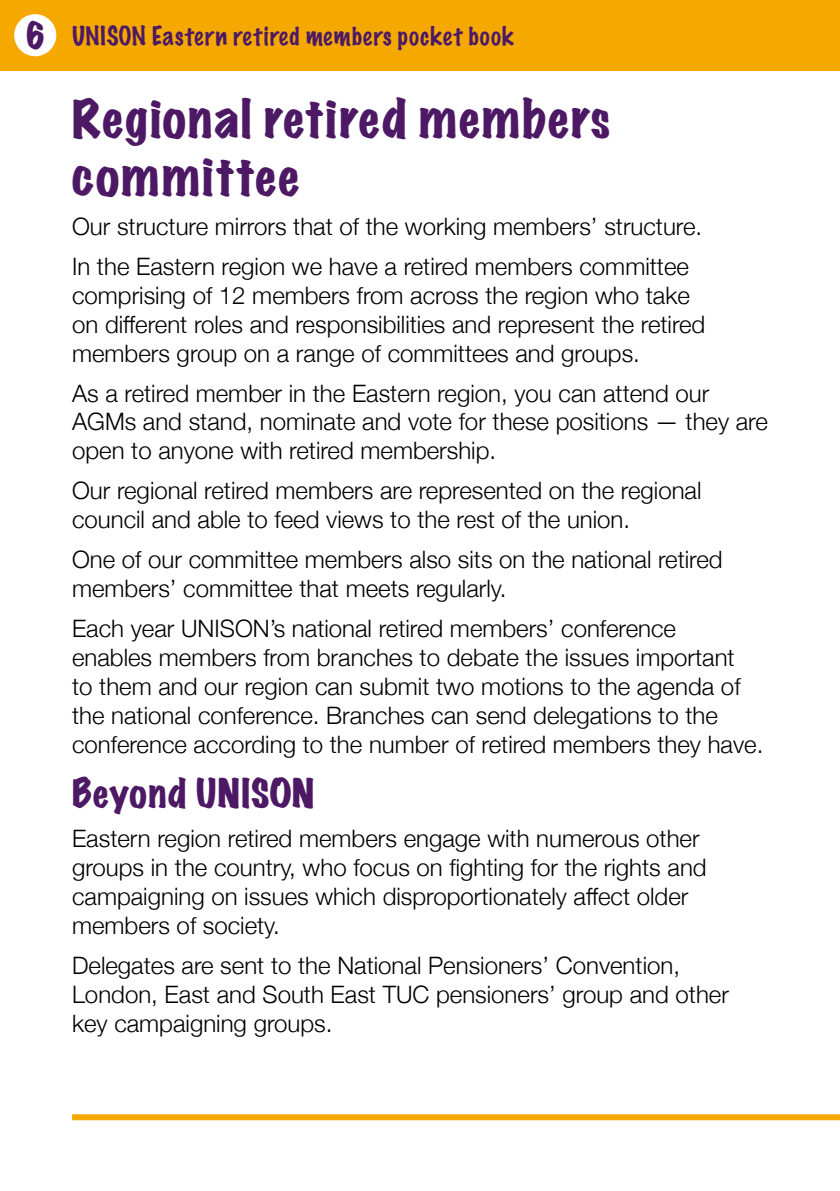
<style>
.page{position:relative;width:840px;height:1191px;background:#fff}
.page>*{position:absolute;margin:0;border:0;box-sizing:border-box;transform-origin:0 0}
.t1{font:expanded 48px/57.6px "Marker Felt";letter-spacing:.035em;color:#4d1965}
.t2{font:expanded 36px "Marker Felt";letter-spacing:.03em;color:#4d1965}
.t3{font:300 24px/28.8px "Helvetica Neue";color:#000}
.t4{font:100 24px "Marker Felt";letter-spacing:.04em;color:#4d1965}
.s1{font-weight:400;font-stretch:expanded;font-size:32.2px}
</style>
<div class="page">
<div style="left:0;top:0;width:839px;height:70px;background:#f5a900"></div>
<div style="left:14px;top:14px;width:42px;height:42px;background:#fff;border-radius:50%"></div>
<div style="left:72px;top:1114px;width:767px;height:6px;background:#f5a900"></div>
<p class="t4" style="left:25px;top:17px;width:490px"><span class="s1">6</span> UNISON Eastern retired members pocket book</p>
<h1 class="t1" style="left:72px;top:89px;width:539px">Regional retired members committee</h1>
<p class="t3" style="left:72px;top:204px;width:631px;line-height:40.2px">Our structure mirrors that of the working members’ structure.<br>In the Eastern region we have a retired members committee</p>
<p class="t3" style="left:72px;top:279px;width:634px">comprising of 12 members from across the region who take on different roles and responsibilities and represent the retired members group on a range of committees and groups.</p>
<p class="t3" style="left:72px;top:377px;width:697px">As a retired member in the Eastern region, you can attend our<br>AGMs and stand, nominate and vote for these positions — they are open to anyone with retired membership.</p>
<p class="t3" style="left:72px;top:475px;width:630px">Our regional retired members are represented on the regional council and able to feed views to the rest of the union.</p>
<p class="t3" style="left:72px;top:543px;width:651px">One of our committee members also sits on the national retired members’ committee that meets regularly.</p>
<p class="t3" style="left:72px;top:612px;width:692px">Each year UNISON’s national retired members’ conference<br>enables members from branches to debate the issues important<br>to them and our region can submit two motions to the agenda of the national conference. Branches can send delegations to the conference according to the number of retired members they have.</p>
<h2 class="t2" style="left:72px;top:765px;width:244px">Beyond UNISON</h2>
<p class="t3" style="left:72px;top:822px;width:635px">Eastern region retired members engage with numerous other groups in the country, who focus on fighting for the rights and campaigning on issues which disproportionately affect older members of society.</p>
<p class="t3" style="left:72px;top:949px;width:658px">Delegates are sent to the National Pensioners’ Convention,<br>London, East and South East TUC pensioners’ group and other key campaigning groups.</p>
</div>
